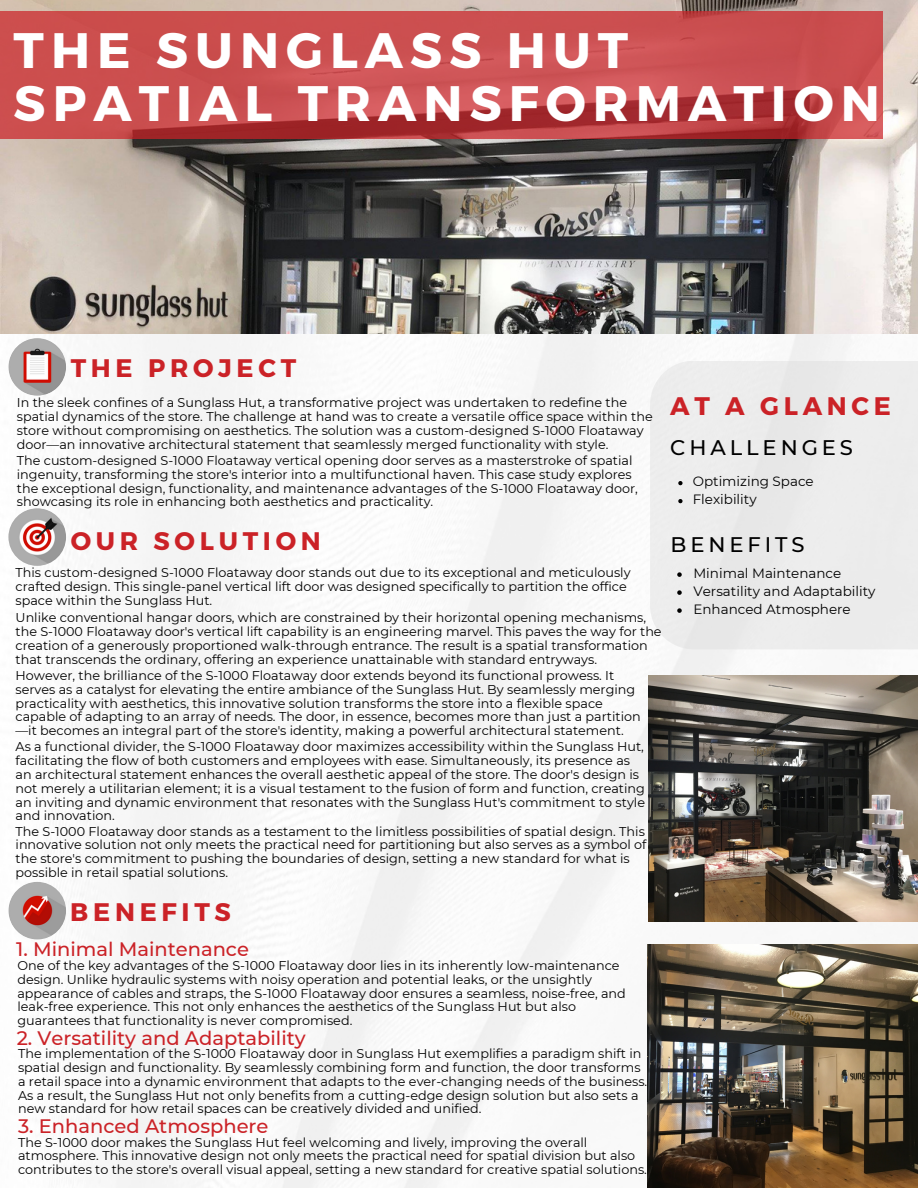
<style>
.page{position:relative;width:918px;height:1188px;background:#fff}
.page>*{position:absolute;margin:0;border:0;box-sizing:border-box;transform-origin:0 0}
.t1{font:700 49.8px/52.9px "Montserrat";letter-spacing:.14em;color:#fff}
.t2{font:700 25.35px "Montserrat";letter-spacing:.185em;color:#cb2227}
.t3{font:500 21.15px "Montserrat";letter-spacing:.185em;color:#000}
.t4{font:500 19.5px "Montserrat";color:#cb2227}
.t5{font:13.5px "Montserrat";color:#000}
.t6{font:12.75px/13.8px "Montserrat";color:#000}
</style>
<div class="page">
<img style="left:0;top:333px;width:918px;height:855px">
<img style="left:0;top:0;width:918px;height:333px">
<svg style="left:0;top:11px;width:882px;height:128px;background:#c64a4c"></svg>
<div style="left:650px;top:361px;width:268px;height:288px;background:#ececec"></div>
<img style="left:8px;top:882px;width:58px;height:58px;border-radius:50%">
<img style="left:8px;top:508px;width:58px;height:58px;border-radius:50%">
<img style="left:8px;top:338px;width:58px;height:58px;border-radius:50%">
<img style="left:649px;top:675px;width:269px;height:247px">
<img style="left:648px;top:944px;width:270px;height:244px">
<svg style="left:678px;top:481px;width:5px;height:4px"></svg>
<svg style="left:678px;top:499px;width:5px;height:4px"></svg>
<svg style="left:677px;top:572px;width:5px;height:5px"></svg>
<svg style="left:677px;top:590px;width:5px;height:5px"></svg>
<svg style="left:677px;top:608px;width:5px;height:5px"></svg>
<p class="t1" style="left:14px;top:21px;width:868px">THE SUNGLASS HUT<br>SPATIAL TRANSFORMATION</p>
<p class="t2" style="left:71px;top:352px;width:227px">THE PROJECT</p>
<p class="t6" style="left:17px;top:396px;width:637px">In the sleek confines of a Sunglass Hut, a transformative project was undertaken to redefine the spatial dynamics of the store. The challenge at hand was to create a versatile office space within the store without compromising on aesthetics. The solution was a custom-designed S-1000 Floataway door—an innovative architectural statement that seamlessly merged functionality with style.</p>
<p class="t6" style="left:17px;top:454px;width:623px">The custom-designed S-1000 Floataway vertical opening door serves as a masterstroke of spatial ingenuity, transforming the store's interior into a multifunctional haven. This case study explores the exceptional design, functionality, and maintenance advantages of the S-1000 Floataway door, showcasing its role in enhancing both aesthetics and practicality.</p>
<p class="t2" style="left:670px;top:389px;width:222px">AT A GLANCE</p>
<p class="t3" style="left:670px;top:434px;width:184px">CHALLENGES</p>
<p class="t5" style="left:693px;top:473px;width:122px">Optimizing Space</p>
<p class="t5" style="left:693px;top:491px;width:65px">Flexibility</p>
<p class="t2" style="left:71px;top:524px;width:252px">OUR SOLUTION</p>
<p class="t6" style="left:16px;top:566px;width:617px">This custom-designed S-1000 Floataway door stands out due to its exceptional and meticulously crafted design. This single-panel vertical lift door was designed specifically to partition the office space within the Sunglass Hut.</p>
<p class="t6" style="left:16px;top:611px;width:648px">Unlike conventional hangar doors, which are constrained by their horizontal opening mechanisms, the S-1000 Floataway door's vertical lift capability is an engineering marvel. This paves the way for the creation of a generously proportioned walk-through entrance. The result is a spatial transformation that transcends the ordinary, offering an experience unattainable with standard entryways.</p>
<p class="t6" style="left:16px;top:668px;width:627px">However, the brilliance of the S-1000 Floataway door extends beyond its functional prowess. It serves as a catalyst for elevating the entire ambiance of the Sunglass Hut. By seamlessly merging practicality with aesthetics, this innovative solution transforms the store into a flexible space capable of adapting to an array of needs. The door, in essence, becomes more than just a partition —it becomes an integral part of the store's identity, making a powerful architectural statement.</p>
<p class="t6" style="left:16px;top:740px;width:631px">As a functional divider, the S-1000 Floataway door maximizes accessibility within the Sunglass Hut, facilitating the flow of both customers and employees with ease. Simultaneously, its presence as an architectural statement enhances the overall aesthetic appeal of the store. The door's design is not merely a utilitarian element; it is a visual testament to the fusion of form and function, creating an inviting and dynamic environment that resonates with the Sunglass Hut's commitment to style and innovation.</p>
<p class="t6" style="left:16px;top:824px;width:632px">The S-1000 Floataway door stands as a testament to the limitless possibilities of spatial design. This innovative solution not only meets the practical need for partitioning but also serves as a symbol of the store's commitment to pushing the boundaries of design, setting a new standard for what is possible in retail spatial solutions.</p>
<p class="t3" style="left:671px;top:532px;width:136px">BENEFITS</p>
<p class="t5" style="left:693px;top:565px;width:149px">Minimal Maintenance</p>
<p class="t5" style="left:693px;top:583px;width:184px">Versatility and Adaptability</p>
<p class="t5" style="left:693px;top:601px;width:159px">Enhanced Atmosphere</p>
<p class="t2" style="left:70px;top:895px;width:162px">BENEFITS</p>
<p class="t4" style="left:16px;top:938px;width:234px">1. Minimal Maintenance</p>
<p class="t6" style="left:17px;top:958px;width:610px">One of the key advantages of the S-1000 Floataway door lies in its inherently low-maintenance design. Unlike hydraulic systems with noisy operation and potential leaks, or the unsightly appearance of cables and straps, the S-1000 Floataway door ensures a seamless, noise-free, and leak-free experience. This not only enhances the aesthetics of the Sunglass Hut but also guarantees that functionality is never compromised.</p>
<p class="t6" style="left:18px;top:1047px;width:631px">The implementation of the S-1000 Floataway door in Sunglass Hut exemplifies a paradigm shift in spatial design and functionality. By seamlessly combining form and function, the door transforms a retail space into a dynamic environment that adapts to the ever-changing needs of the business.<br>As a result, the Sunglass Hut not only benefits from a cutting-edge design solution but also sets a new standard for how retail spaces can be creatively divided and unified.</p>
<p class="t4" style="left:18px;top:1114px;width:252px">3. Enhanced Atmosphere</p>
<p class="t6" style="left:18px;top:1135px;width:630px">The S-1000 door makes the Sunglass Hut feel welcoming and lively, improving the overall atmosphere. This innovative design not only meets the practical need for spatial division but also contributes to the store's overall visual appeal, setting a new standard for creative spatial solutions.</p>
<p class="t4" style="left:17px;top:1026px;width:290px">2. Versatility and Adaptability</p>
</div>
